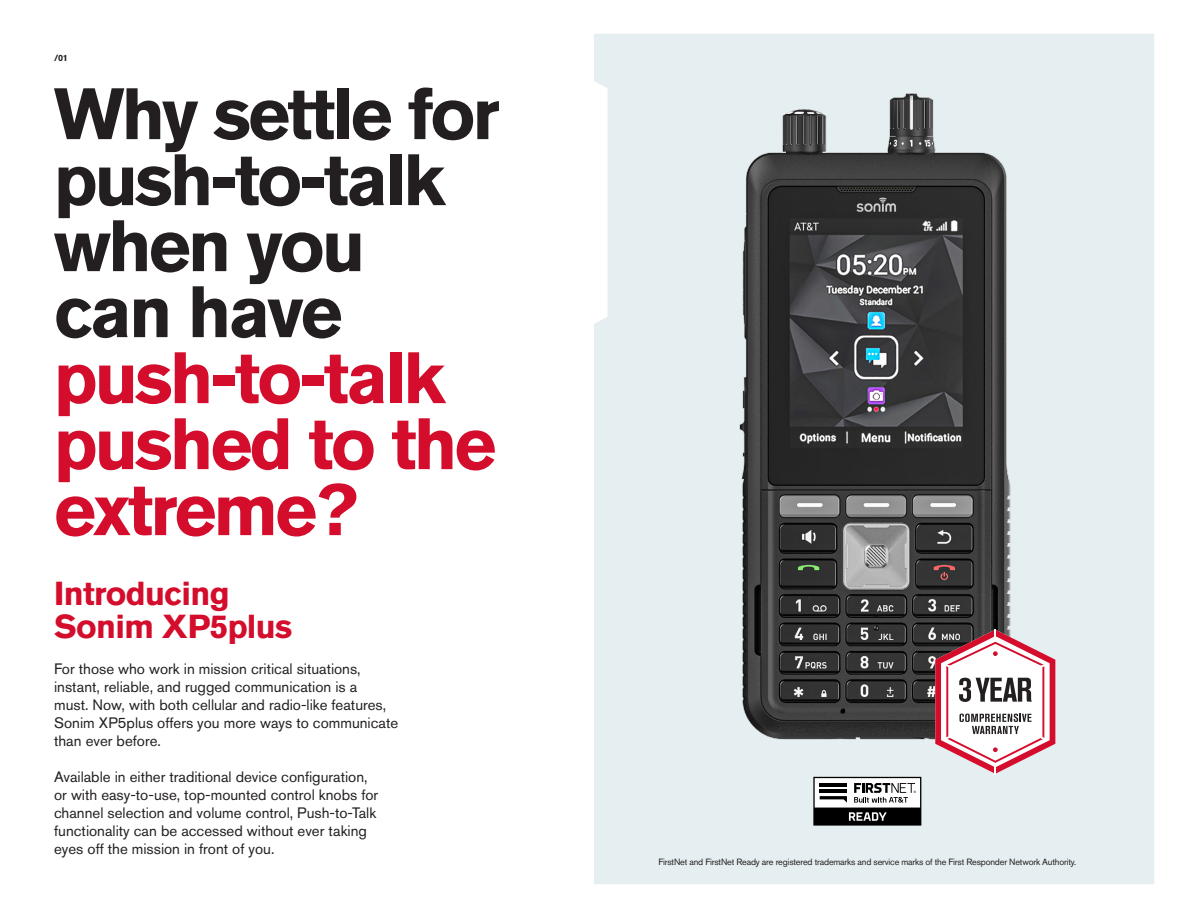
<style>
.page{position:relative;width:1188px;height:918px;background:#fff}
.page>*{position:absolute;margin:0;border:0;box-sizing:border-box;transform-origin:0 0}
.Interior_Headline{font:700 72px/66px "Akzidenz Grotesk Pro";letter-spacing:-.04em;color:#231f20}
.Interior_Headline-2{font:700 33px/33px "Akzidenz Grotesk Pro";letter-spacing:-.02em;color:#d30d2b}
.Interior_Body{font:15px/18px "Akzidenz Grotesk Pro";color:#231f20}
.Callouts{font:9px "Akzidenz Grotesk Pro";letter-spacing:-.02em;color:#231f20}
.Page_No{font:700 9px "Akzidenz Grotesk Pro";color:#231f20}
.s1{color:#d30d2b}
</style>
<div class="page">
<div style="left:594px;top:34px;width:560px;height:850px;background:#e5eef0"></div>
<img style="left:719px;top:85px;width:310px;height:664px">
<svg style="left:935px;top:630px;width:120px;height:144px"></svg>
<svg style="left:813px;top:777px;width:108px;height:49px"></svg>
<p class="Page_No" style="left:54px;top:52px;width:15px">/01</p>
<p class="Interior_Headline" style="left:54px;top:80px;width:447px">Why settle for push-to-talk when you can have <span class="s1">push-to-talk pushed to the extreme?</span></p>
<p class="Interior_Headline-2" style="left:54px;top:577px;width:240px">Introducing<br>Sonim XP5plus</p>
<p class="Interior_Body" style="left:54px;top:660px;width:346px">For those who work in mission critical situations, instant, reliable, and rugged communication is a<br>must. Now, with both cellular and radio-like features, Sonim XP5plus offers you more ways to communicate than ever before.</p>
<p class="Interior_Body" style="left:54px;top:768px;width:326px">Available in either traditional device configuration, or with easy-to-use, top-mounted control knobs for channel selection and volume control, Push-to-Talk functionality can be accessed without ever taking eyes off the mission in front of you.</p>
<p class="Callouts" style="left:658px;top:856px;width:419px">FirstNet and FirstNet Ready are registered trademarks and service marks of the First Responder Network Authority.</p>
</div>
